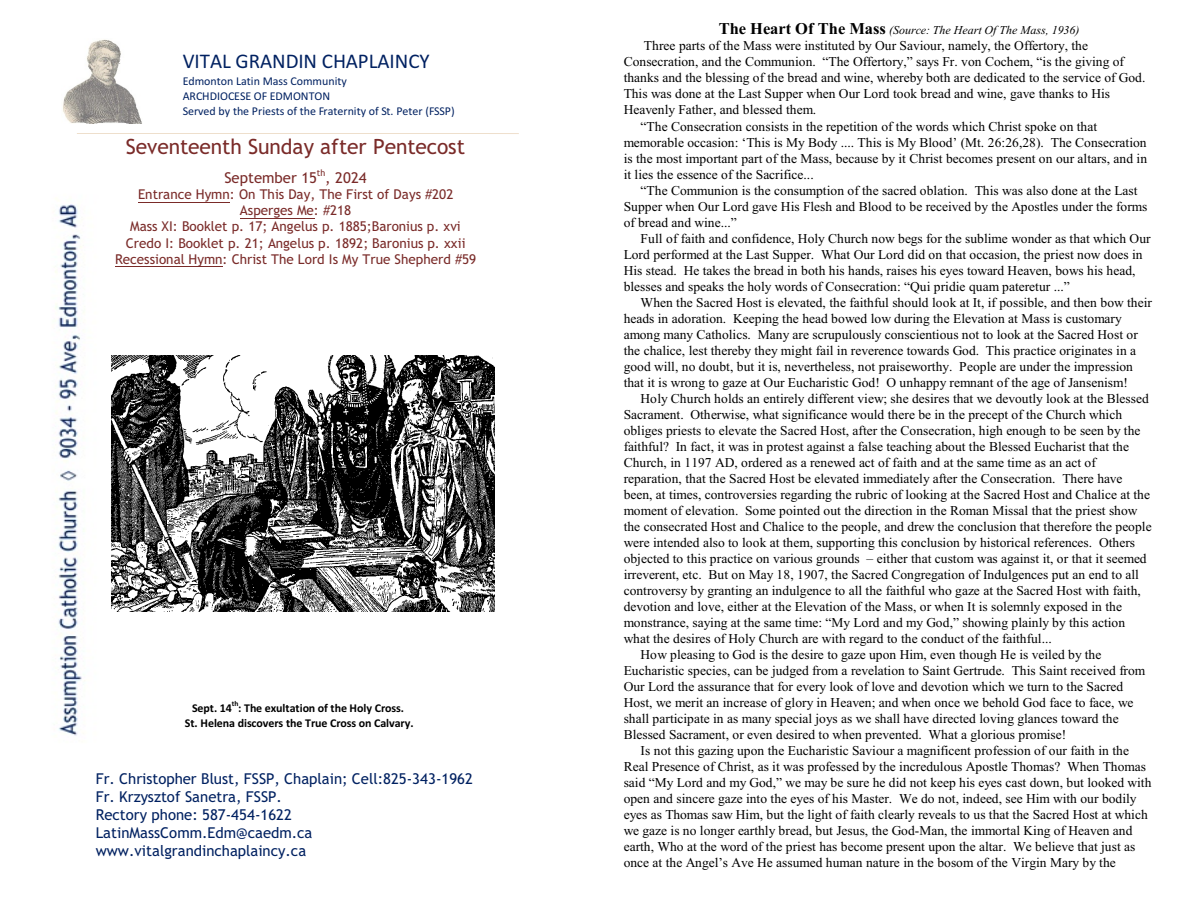
<style>
.page{position:relative;width:1188px;height:918px;background:#fff}
.page>*{position:absolute;margin:0;border:0;box-sizing:border-box;transform-origin:0 0}
.t1{font:21px "Trebuchet MS";letter-spacing:-.005em;color:#7a2b29}
.t2{font:21px "Calibri";color:#002161}
.t3{font:15px/17.9px "Trebuchet MS";color:#002161}
.t4{font:15px "Trebuchet MS";color:#7a2b29}
.t5{font:13.5px "Times New Roman";color:#000}
.t6{font:13.5px/16px "Trebuchet MS";color:#7a2b29;text-align:center}
.t7{font:12px/15px "Calibri";color:#002161}
.t8{font:700 12px/15.1px "Calibri";letter-spacing:-.01em;color:#000;text-align:center}
.t9{font:italic 12px "Times New Roman";color:#000}
.s1{font-weight:700;font-style:normal;font-size:16.5px}
</style>
<div class="page">
<img style="left:112px;top:355px;width:382px;height:256px">
<img style="left:63px;top:39px;width:79px;height:85px">
<img style="left:55px;top:204px;width:30px;height:532px">
<hr style="left:138px;top:202px;width:92px;height:1px;background:#7a2b29">
<hr style="left:240px;top:218px;width:74px;height:1px;background:#7a2b29">
<hr style="left:115px;top:266px;width:108px;height:1px;background:#7a2b29">
<hr style="left:77px;top:133px;width:442px;height:1px;background:#d9b58a">
<h1 class="t2" style="left:183px;top:52px;width:249px">VITAL GRANDIN CHAPLAINCY</h1>
<p class="t7" style="left:183px;top:75px;width:274px">Edmonton Latin Mass Community<br>ARCHDIOCESE OF EDMONTON<br>Served by the Priests of the Fraternity of St. Peter (FSSP)</p>
<h1 class="t1" style="left:126px;top:139px;width:341px">Seventeenth Sunday after Pentecost</h1>
<p class="t4" style="left:224px;top:172px;width:144px">September 15<sup>th</sup>, 2024</p>
<p class="t6" style="left:115px;top:188px;width:363px">Entrance Hymn: On This Day, The First of Days #202<br>Asperges Me: #218<br>Mass XI: Booklet p. 17; Angelus p. 1885;Baronius p. xvi Credo I: Booklet p. 21; Angelus p. 1892; Baronius p. xxii Recessional Hymn: Christ The Lord Is My True Shepherd #59</p>
<p class="t8" style="left:185px;top:701px;width:230px">Sept. 14<sup>th</sup>: The exultation of the Holy Cross.<br>St. Helena discovers the True Cross on Calvary.</p>
<p class="t3" style="left:96px;top:772px;width:379px">Fr. Christopher Blust, FSSP, Chaplain; Cell:825-343-1962<br>Fr. Krzysztof Sanetra, FSSP.<br>Rectory phone: 587-454-1622<br>LatinMassComm.Edm@caedm.ca www.vitalgrandinchaplaincy.ca</p>
<p class="t9" style="left:719px;top:25px;width:362px"><span class="s1">The Heart Of The Mass</span> (Source: The Heart Of The Mass, 1936)</p>
<p class="t5" style="left:644px;top:41px;width:446px">Three parts of the Mass were instituted by Our Saviour, namely, the Offertory, the</p>
<p class="t5" style="left:624px;top:57px;width:502px">Consecration, and the Communion. “The Offertory,” says Fr. von Cochem, “is the giving of</p>
<p class="t5" style="left:624px;top:73px;width:523px">thanks and the blessing of the bread and wine, whereby both are dedicated to the service of God.</p>
<p class="t5" style="left:624px;top:89px;width:488px">This was done at the Last Supper when Our Lord took bread and wine, gave thanks to His</p>
<p class="t5" style="left:624px;top:105px;width:194px">Heavenly Father, and blessed them.</p>
<p class="t5" style="left:641px;top:121px;width:458px">“The Consecration consists in the repetition of the words which Christ spoke on that</p>
<p class="t5" style="left:624px;top:137px;width:524px">memorable occasion: ‘This is My Body .... This is My Blood’ (Mt. 26:26,28). The Consecration</p>
<p class="t5" style="left:624px;top:153px;width:525px">is the most important part of the Mass, because by it Christ becomes present on our altars, and in</p>
<p class="t5" style="left:624px;top:169px;width:192px">it lies the essence of the Sacrifice...</p>
<p class="t5" style="left:641px;top:185px;width:498px">“The Communion is the consumption of the sacred oblation. This was also done at the Last</p>
<p class="t5" style="left:624px;top:201px;width:525px">Supper when Our Lord gave His Flesh and Blood to be received by the Apostles under the forms</p>
<p class="t5" style="left:624px;top:217px;width:115px">of bread and wine...”</p>
<p class="t5" style="left:641px;top:233px;width:512px">Full of faith and confidence, Holy Church now begs for the sublime wonder as that which Our</p>
<p class="t5" style="left:624px;top:249px;width:520px">Lord performed at the Last Supper. What Our Lord did on that occasion, the priest now does in</p>
<p class="t5" style="left:624px;top:265px;width:513px">His stead. He takes the bread in both his hands, raises his eyes toward Heaven, bows his head,</p>
<p class="t5" style="left:624px;top:281px;width:448px">blesses and speaks the holy words of Consecration: “Qui pridie quam pateretur ...”</p>
<p class="t5" style="left:641px;top:297px;width:513px">When the Sacred Host is elevated, the faithful should look at It, if possible, and then bow their</p>
<p class="t5" style="left:624px;top:313px;width:500px">heads in adoration. Keeping the head bowed low during the Elevation at Mass is customary</p>
<p class="t5" style="left:624px;top:329px;width:516px">among many Catholics. Many are scrupulously conscientious not to look at the Sacred Host or</p>
<p class="t5" style="left:624px;top:345px;width:514px">the chalice, lest thereby they might fail in reverence towards God. This practice originates in a</p>
<p class="t5" style="left:624px;top:361px;width:511px">good will, no doubt, but it is, nevertheless, not praiseworthy. People are under the impression</p>
<p class="t5" style="left:624px;top:377px;width:506px">that it is wrong to gaze at Our Eucharistic God! O unhappy remnant of the age of Jansenism!</p>
<p class="t5" style="left:641px;top:393px;width:510px">Holy Church holds an entirely different view; she desires that we devoutly look at the Blessed</p>
<p class="t5" style="left:624px;top:410px;width:500px">Sacrament. Otherwise, what significance would there be in the precept of the Church which</p>
<p class="t5" style="left:624px;top:426px;width:518px">obliges priests to elevate the Sacred Host, after the Consecration, high enough to be seen by the</p>
<p class="t5" style="left:624px;top:442px;width:507px">faithful? In fact, it was in protest against a false teaching about the Blessed Eucharist that the</p>
<p class="t5" style="left:624px;top:458px;width:474px">Church, in 1197 AD, ordered as a renewed act of faith and at the same time as an act of</p>
<p class="t5" style="left:624px;top:474px;width:500px">reparation, that the Sacred Host be elevated immediately after the Consecration. There have</p>
<p class="t5" style="left:624px;top:490px;width:528px">been, at times, controversies regarding the rubric of looking at the Sacred Host and Chalice at the</p>
<p class="t5" style="left:624px;top:506px;width:515px">moment of elevation. Some pointed out the direction in the Roman Missal that the priest show</p>
<p class="t5" style="left:624px;top:522px;width:529px">the consecrated Host and Chalice to the people, and drew the conclusion that therefore the people</p>
<p class="t5" style="left:624px;top:538px;width:513px">were intended also to look at them, supporting this conclusion by historical references. Others</p>
<p class="t5" style="left:624px;top:554px;width:524px">objected to this practice on various grounds – either that custom was against it, or that it seemed</p>
<p class="t5" style="left:624px;top:570px;width:517px">irreverent, etc. But on May 18, 1907, the Sacred Congregation of Indulgences put an end to all</p>
<p class="t5" style="left:624px;top:586px;width:519px">controversy by granting an indulgence to all the faithful who gaze at the Sacred Host with faith,</p>
<p class="t5" style="left:624px;top:602px;width:500px">devotion and love, either at the Elevation of the Mass, or when It is solemnly exposed in the</p>
<p class="t5" style="left:624px;top:618px;width:503px">monstrance, saying at the same time: “My Lord and my God,” showing plainly by this action</p>
<p class="t5" style="left:624px;top:634px;width:430px">what the desires of Holy Church are with regard to the conduct of the faithful...</p>
<p class="t5" style="left:641px;top:650px;width:462px">How pleasing to God is the desire to gaze upon Him, even though He is veiled by the</p>
<p class="t5" style="left:624px;top:666px;width:523px">Eucharistic species, can be judged from a revelation to Saint Gertrude. This Saint received from</p>
<p class="t5" style="left:624px;top:682px;width:501px">Our Lord the assurance that for every look of love and devotion which we turn to the Sacred</p>
<p class="t5" style="left:624px;top:698px;width:511px">Host, we merit an increase of glory in Heaven; and when once we behold God face to face, we</p>
<p class="t5" style="left:624px;top:714px;width:496px">shall participate in as many special joys as we shall have directed loving glances toward the</p>
<p class="t5" style="left:624px;top:730px;width:444px">Blessed Sacrament, or even desired to when prevented. What a glorious promise!</p>
<p class="t5" style="left:641px;top:746px;width:490px">Is not this gazing upon the Eucharistic Saviour a magnificent profession of our faith in the</p>
<p class="t5" style="left:624px;top:762px;width:524px">Real Presence of Christ, as it was professed by the incredulous Apostle Thomas? When Thomas</p>
<p class="t5" style="left:624px;top:778px;width:529px">said “My Lord and my God,” we may be sure he did not keep his eyes cast down, but looked with</p>
<p class="t5" style="left:624px;top:794px;width:515px">open and sincere gaze into the eyes of his Master. We do not, indeed, see Him with our bodily</p>
<p class="t5" style="left:624px;top:810px;width:526px">eyes as Thomas saw Him, but the light of faith clearly reveals to us that the Sacred Host at which</p>
<p class="t5" style="left:624px;top:826px;width:510px">we gaze is no longer earthly bread, but Jesus, the God-Man, the immortal King of Heaven and</p>
<p class="t5" style="left:624px;top:842px;width:513px">earth, Who at the word of the priest has become present upon the altar. We believe that just as</p>
<p class="t5" style="left:624px;top:858px;width:494px">once at the Angel’s Ave He assumed human nature in the bosom of the Virgin Mary by the</p>
</div>
